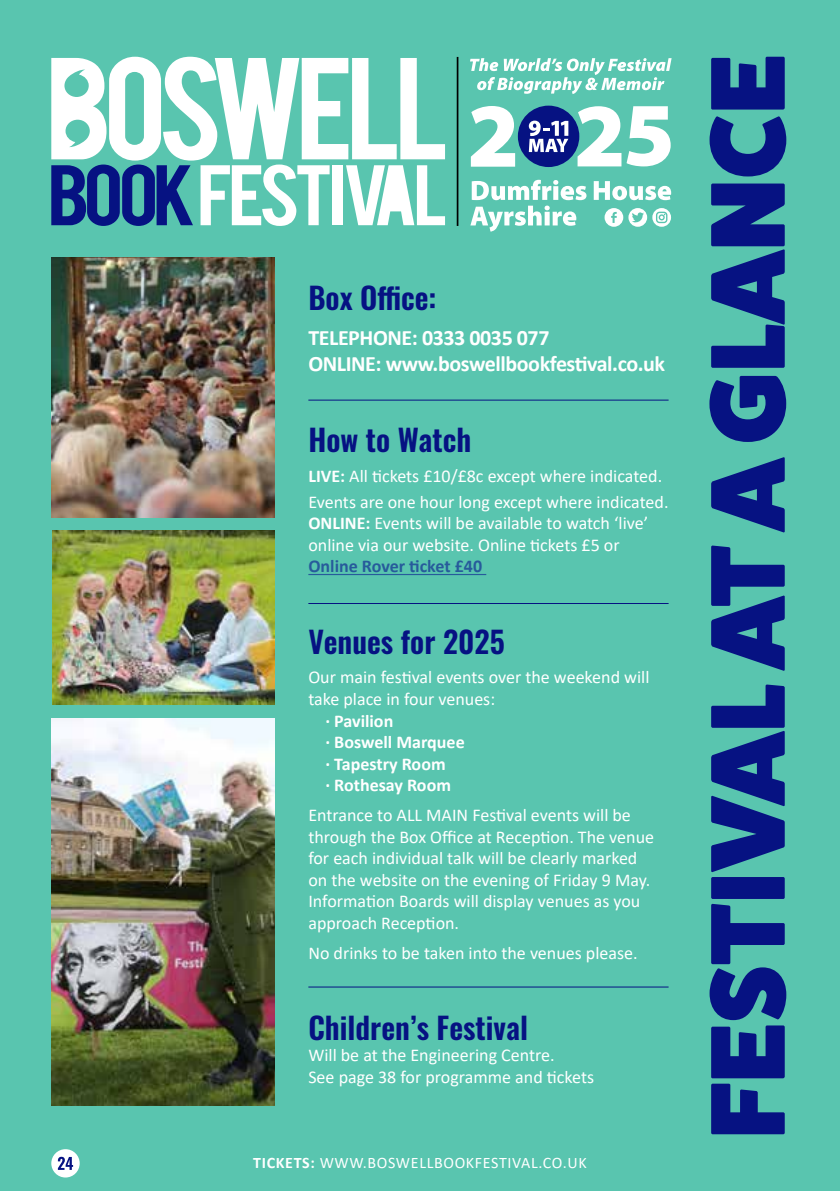
<style>
.page{position:relative;width:840px;height:1191px;background:#fff}
.page>*{position:absolute;margin:0;border:0;box-sizing:border-box;transform-origin:0 0}
.t1{font:600 30px "Oswald";color:#061282}
.t2{font:700 22px "Calibri";letter-spacing:-.02em;color:#fff}
.t3{font:18px/21.6px "Calibri";color:#fff}
.t4{font:700 18px "Calibri";color:#fff}
.t5{font:16px "Calibri";letter-spacing:.04em;color:#fff}
.s1{font-weight:700}
.s2{font-weight:700;color:#275b9b}
</style>
<div class="page">
<div style="left:0;top:0;width:839px;height:1191px;background:#59c5af"></div>
<div style="left:51px;top:1149px;width:29px;height:28px;background:#fff;border-radius:50%"></div>
<svg style="left:58px;top:1156px;width:15px;height:13px"></svg>
<hr style="left:308px;top:574px;width:178px;height:1px;background:#275b9b">
<svg style="left:709px;top:57px;width:76px;height:1077px;fill:#061282"></svg>
<svg style="left:51px;top:57px;width:394px;height:169px"></svg>
<hr style="left:456px;top:57px;width:2px;height:169px;background:#000">
<svg style="left:470px;top:58px;width:201px;height:36px"></svg>
<svg style="left:604px;top:208px;width:42px;height:19px"></svg>
<svg style="left:652px;top:208px;width:18px;height:19px"></svg>
<svg style="left:470px;top:106px;width:45px;height:61px"></svg>
<svg style="left:471px;top:180px;width:115px;height:20px"></svg>
<svg style="left:593px;top:181px;width:77px;height:19px"></svg>
<svg style="left:470px;top:206px;width:106px;height:26px"></svg>
<div style="left:517px;top:106px;width:62px;height:61px;background:#061282;border-radius:50%"></div>
<svg style="left:577px;top:106px;width:93px;height:60px"></svg>
<svg style="left:528px;top:121px;width:40px;height:31px"></svg>
<hr style="left:308px;top:399px;width:360px;height:1px;background:#061282">
<hr style="left:308px;top:603px;width:360px;height:1px;background:#061282">
<hr style="left:308px;top:986px;width:360px;height:1px;background:#061282">
<img style="left:51px;top:718px;width:224px;height:388px">
<img style="left:51px;top:257px;width:224px;height:260px">
<img style="left:52px;top:530px;width:223px;height:174px">
<p class="t1" style="left:308px;top:282px;width:129px">Box Office:</p>
<p class="t2" style="left:308px;top:322px;width:242px">TELEPHONE: 0333 0035 077</p>
<p class="t2" style="left:308px;top:348px;width:358px">ONLINE: www.boswellbookfestival.co.uk</p>
<p class="t1" style="left:308px;top:424px;width:164px">How to Watch</p>
<p class="t3" style="left:308px;top:465px;width:355px"><span class="s1">LIVE:</span> All tickets £10/£8c except where indicated.</p>
<p class="t3" style="left:308px;top:490px;width:361px">Events are one hour long except where indicated.</p>
<p class="t3" style="left:308px;top:512px;width:341px"><span class="s1">ONLINE:</span> Events will be available to watch ‘live’ online via our website. Online tickets £5 or<br><span class="s2">Online Rover ticket £40</span></p>
<p class="t1" style="left:308px;top:626px;width:198px">Venues for 2025</p>
<p class="t3" style="left:308px;top:666px;width:342px">Our main festival events over the weekend will take place in four venues:</p>
<p class="t4" style="left:325px;top:708px;width:69px">. Pavilion</p>
<p class="t4" style="left:325px;top:729px;width:141px">. Boswell Marquee</p>
<p class="t4" style="left:325px;top:751px;width:122px">. Tapestry Room</p>
<p class="t4" style="left:325px;top:772px;width:127px">. Rothesay Room</p>
<p class="t3" style="left:308px;top:803px;width:347px">Entrance to ALL MAIN Festival events will be through the Box Office at Reception. The venue for each individual talk will be clearly marked on the website on the evening of Friday 9 May.<br>Information Boards will display venues as you approach Reception.</p>
<p class="t3" style="left:308px;top:941px;width:330px">No drinks to be taken into the venues please.</p>
<p class="t1" style="left:308px;top:1012px;width:221px">Children’s Festival</p>
<p class="t3" style="left:308px;top:1044px;width:248px">Will be at the Engineering Centre.</p>
<p class="t3" style="left:308px;top:1065px;width:287px">See page 38 for programme and tickets</p>
<p class="t5" style="left:253px;top:1151px;width:335px"><span class="s1">TICKETS:</span> WWW.BOSWELLBOOKFESTIVAL.CO.UK</p>
</div>
